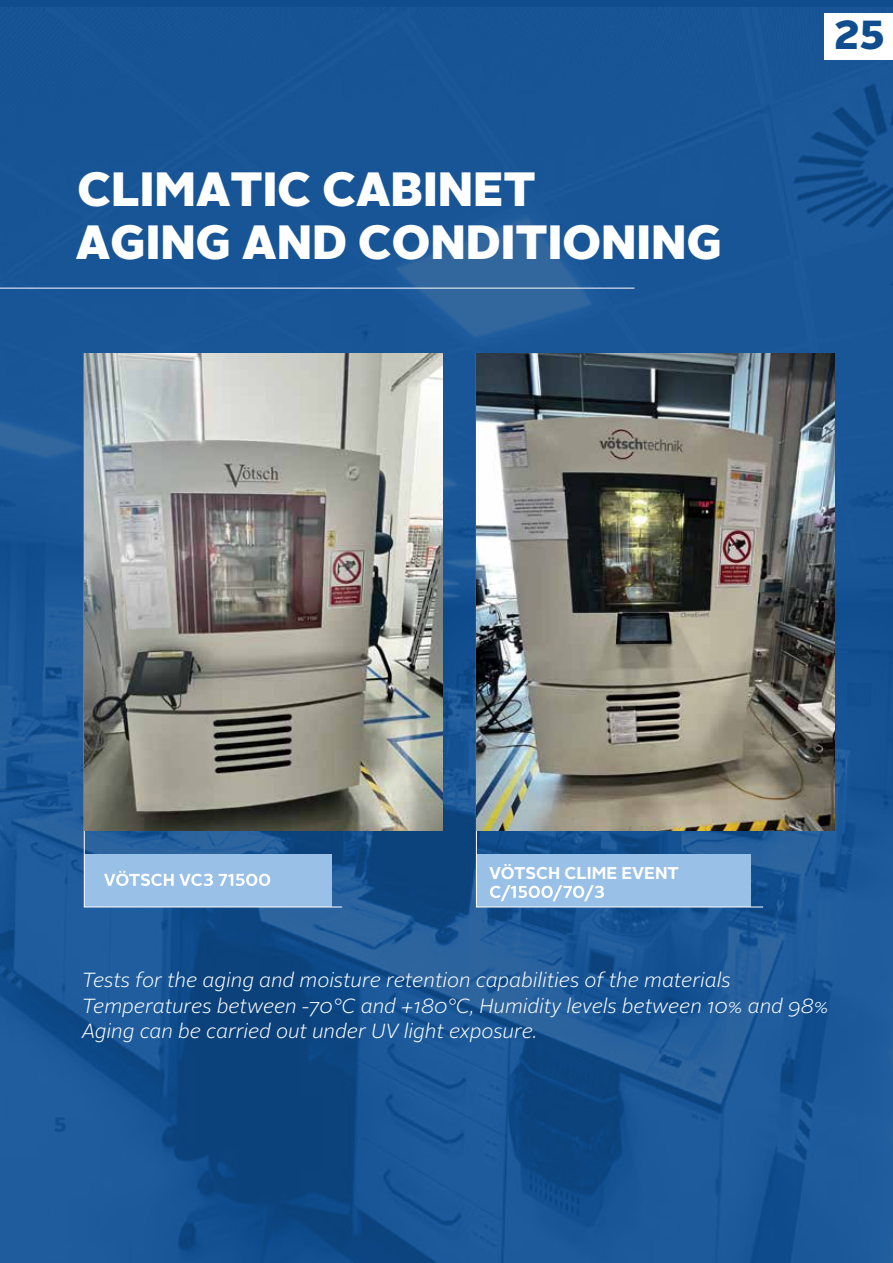
<style>
.page{position:relative;width:893px;height:1263px;background:#fff}
.page>*{position:absolute;margin:0;border:0;box-sizing:border-box;transform-origin:0 0}
.t1{font:900 48px/53.2px "Alright Sans";color:#fff}
.t2{font:900 40.5px "Alright Sans";color:#0f4d8e}
.t3{font:italic 300 20.4px/25.5px "Alright Sans";color:#fff}
.t4{font:700 17.1px "Alright Sans";color:#fff}
</style>
<div class="page">
<img style="left:0;top:8px;width:893px;height:1255px">
<svg style="left:54px;top:1117px;width:12px;height:15px"></svg>
<hr style="left:0;top:288px;width:634px;height:1px;background:#fff">
<svg style="left:84px;top:830px;width:259px;height:77px;background:#759fca"></svg>
<svg style="left:476px;top:353px;width:287px;height:554px;background:#719cc8"></svg>
<img style="left:84px;top:353px;width:359px;height:477px">
<img style="left:476px;top:354px;width:359px;height:476px">
<div style="left:825px;top:13px;width:68px;height:47px;background:#fff"></div>
<h1 class="t1" style="left:76px;top:162px;width:647px">CLIMATIC CABINET<br>AGING AND CONDITIONING</h1>
<h2 class="t2" style="left:833px;top:6px;width:53px">25</h2>
<p class="t4" style="left:489px;top:861px;width:191px">VÖTSCH CLIME EVENT</p>
<p class="t3" style="left:82px;top:967px;width:748px">Tests for the aging and moisture retention capabilities of the materials<br>Temperatures between -70°C and +180°C, Humidity levels between 10% and 98%<br>Aging can be carried out under UV light exposure.</p>
</div>
